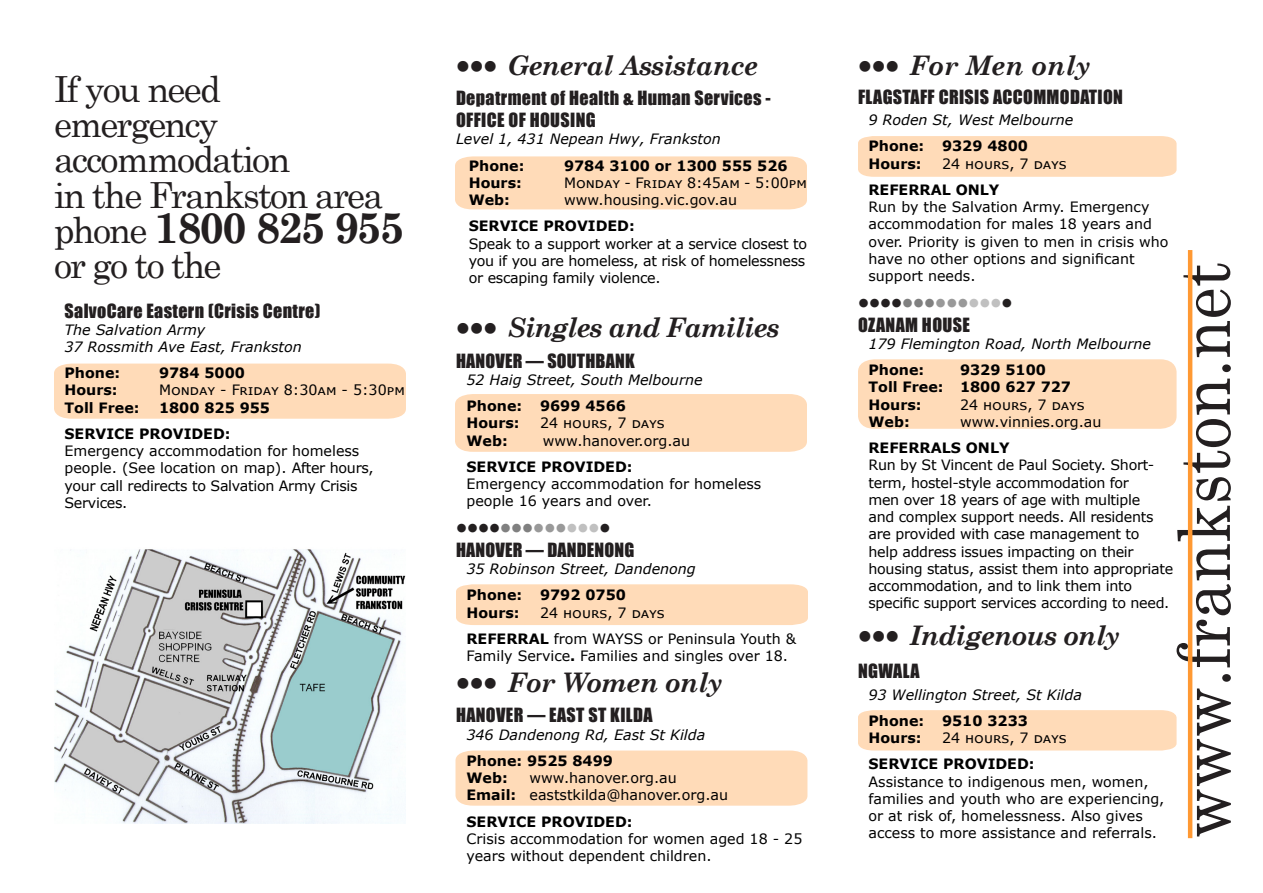
<style>
.page{position:relative;width:1263px;height:893px;background:#fff}
.page>*{position:absolute;margin:0;border:0;box-sizing:border-box;transform-origin:0 0}
.t1{font:72px "Century Schoolbook";color:#231f20;scale:.9 1}
.t2{font:700 43.5px "Century Schoolbook";letter-spacing:-.05em;color:#231f20}
.t3{font:36px/35.2px "Century Schoolbook";letter-spacing:-.05em;color:#231f20}
.heading_1{font:italic 700 27px "Century Schoolbook";letter-spacing:-.03em;color:#231f20}
.heading_1-2{font:italic 700 27px "Century Schoolbook";color:#231f20}
.heading_1-3{font:24px "Symbol";color:#231f20}
.heading_1-4{font:18px/21.6px "Impact";letter-spacing:.02em;color:#231f20}
.heading_1-5{font:14.25px/17.2px "Verdana";color:#000}
.heading_1-6{font:14.25px/17.2px "Verdana";letter-spacing:-.02em;color:#000}
.heading_1-7{font:700 14.25px "Verdana";color:#000}
.heading_1-8{font:italic 14.25px "Verdana";color:#000}
.Body_Text_Indent{font:14.25px/17.2px "Verdana";letter-spacing:-.01em;color:#000}
.Body_Text_Indent-2{font:italic 14.25px "Verdana";color:#000}
.heading_7{font:italic 14.25px "Verdana";color:#000}
.Body_Text_Indent-3{font:700 14.25px "Verdana";color:#000}
.heading_7-2{font:700 14.25px "Verdana";color:#000}
.s1{font-weight:400;font-size:36px}
.s2{color:#808080}
.s3{color:#999}
.s4{color:#c0c0c0}
.s5{font-weight:700}
</style>
<div class="page">
<div style="left:455px;top:394px;width:352px;height:58px;background:#ffdbb8"></div>
<div style="left:456px;top:584px;width:352px;height:41px;background:#ffdbb8"></div>
<div style="left:455px;top:750px;width:352px;height:56px;background:#ffdbb8"></div>
<div style="left:858px;top:359px;width:318px;height:70px;background:#ffdbb8"></div>
<div style="left:858px;top:136px;width:318px;height:41px;background:#ffdbb8"></div>
<div style="left:455px;top:156px;width:352px;height:53px;background:#ffdbb8"></div>
<div style="left:54px;top:364px;width:352px;height:55px;background:#ffdbb8"></div>
<div style="left:858px;top:710px;width:318px;height:40px;background:#ffdbb8"></div>
<hr style="left:1188px;top:250px;width:4px;height:588px;background:#f93">
<img style="left:54px;top:549px;width:351px;height:274px">
<p class="t3" style="left:54px;top:68px;width:331px">If you need emergency accommodation<br>in the Frankston area</p>
<p class="t2" style="left:54px;top:193px;width:352px"><span class="s1">phone</span> 1800 825 955</p>
<p class="t3" style="left:54px;top:244px;width:169px">or go to the</p>
<p class="heading_1-4" style="left:65px;top:299px;width:257px">SalvoCare Eastern (Crisis Centre)</p>
<p class="Body_Text_Indent-2" style="left:64px;top:320px;width:142px">The Salvation Army</p>
<p class="Body_Text_Indent-2" style="left:64px;top:337px;width:239px">37 Rossmith Ave East, Frankston</p>
<p class="heading_1-7" style="left:64px;top:363px;width:57px">Phone:</p>
<p class="heading_1-7" style="left:159px;top:363px;width:87px">9784 5000</p>
<p class="heading_1-7" style="left:64px;top:380px;width:55px">Hours:</p>
<p class="heading_1-5" style="left:159px;top:381px;width:247px">Monday - Friday 8:30am - 5:30pm</p>
<p class="Body_Text_Indent-3" style="left:64px;top:397px;width:77px">Toll Free:</p>
<p class="Body_Text_Indent-3" style="left:159px;top:397px;width:113px">1800 825 955</p>
<p class="heading_1-7" style="left:64px;top:424px;width:168px">SERVICE PROVIDED:</p>
<p class="Body_Text_Indent" style="left:64px;top:442px;width:311px">Emergency accommodation for homeless people. (See location on map). After hours, your call redirects to Salvation Army Crisis Services.</p>
<p class="heading_1" style="left:456px;top:44px;width:304px">••• General Assistance</p>
<p class="heading_1-4" style="left:456px;top:87px;width:316px">Depatrment of Health &amp; Human Services -<br>OFFICE OF HOUSING</p>
<p class="heading_1-8" style="left:456px;top:129px;width:266px">Level 1, 431 Nepean Hwy, Frankston</p>
<p class="heading_1-7" style="left:469px;top:155px;width:57px">Phone:</p>
<p class="heading_1-7" style="left:564px;top:155px;width:225px">9784 3100 or 1300 555 526</p>
<p class="heading_1-7" style="left:469px;top:172px;width:55px">Hours:</p>
<p class="heading_1-5" style="left:564px;top:174px;width:244px">Monday - Friday 8:45am - 5:00pm</p>
<p class="heading_1-7" style="left:469px;top:190px;width:43px">Web:</p>
<p class="heading_1-5" style="left:564px;top:191px;width:175px">www.housing.vic.gov.au</p>
<p class="heading_1-7" style="left:469px;top:216px;width:168px">SERVICE PROVIDED:</p>
<p class="heading_1-6" style="left:469px;top:235px;width:340px">Speak to a support worker at a service closest to you if you are homeless, at risk of homelessness or escaping family violence.</p>
<p class="heading_1" style="left:456px;top:307px;width:325px">••• Singles and Families</p>
<p class="heading_1-4" style="left:456px;top:349px;width:180px">HANOVER — SOUTHBANK</p>
<p class="heading_1-8" style="left:466px;top:370px;width:238px">52 Haig Street, South Melbourne</p>
<p class="heading_1-7" style="left:466px;top:396px;width:161px">Phone: 9699 4566</p>
<p class="heading_1-7" style="left:466px;top:413px;width:55px">Hours:</p>
<p class="heading_1-5" style="left:540px;top:414px;width:126px">24 hours, 7 days</p>
<p class="heading_1-7" style="left:466px;top:430px;width:43px">Web:</p>
<p class="heading_1-5" style="left:543px;top:432px;width:149px">www.hanover.org.au</p>
<p class="heading_1-7" style="left:466px;top:457px;width:168px">SERVICE PROVIDED:</p>
<p class="heading_1-5" style="left:466px;top:475px;width:296px">Emergency accommodation for homeless people 16 years and over.</p>
<p class="heading_1-3" style="left:456px;top:511px;width:156px">••••<span class="s2">•••</span><span class="s3">•••</span><span class="s4">•••</span>•</p>
<p class="heading_1-4" style="left:456px;top:538px;width:180px">HANOVER — DANDENONG</p>
<p class="heading_1-8" style="left:466px;top:559px;width:231px">35 Robinson Street, Dandenong</p>
<p class="heading_1-7" style="left:466px;top:585px;width:161px">Phone: 9792 0750</p>
<p class="heading_1-7" style="left:466px;top:602px;width:55px">Hours:</p>
<p class="heading_1-5" style="left:540px;top:604px;width:126px">24 hours, 7 days</p>
<p class="heading_1-5" style="left:466px;top:630px;width:331px"><span class="s5">REFERRAL</span> from WAYSS or Peninsula Youth &amp;<br>Family Service<span class="s5">.</span> Families and singles over 18.</p>
<p class="heading_1" style="left:456px;top:661px;width:268px">••• For Women only</p>
<p class="heading_1-4" style="left:456px;top:704px;width:198px">HANOVER — EAST ST KILDA</p>
<p class="heading_7" style="left:466px;top:724px;width:240px">346 Dandenong Rd, East St Kilda</p>
<p class="heading_7-2" style="left:466px;top:750px;width:148px">Phone: 9525 8499</p>
<p class="heading_1-7" style="left:466px;top:768px;width:43px">Web:</p>
<p class="heading_1-5" style="left:529px;top:769px;width:149px">www.hanover.org.au</p>
<p class="heading_1-5" style="left:466px;top:786px;width:263px"><span class="s5">Email:</span> eaststkilda@hanover.org.au</p>
<p class="heading_1-7" style="left:466px;top:811px;width:168px">SERVICE PROVIDED:</p>
<p class="heading_1-5" style="left:466px;top:830px;width:337px">Crisis accommodation for women aged 18 - 25 years without dependent children.</p>
<p class="heading_1-2" style="left:858px;top:44px;width:234px">••• For Men only</p>
<p class="heading_1-4" style="left:858px;top:85px;width:267px">FLAGSTAFF CRISIS ACCOMMODATION</p>
<p class="heading_1-8" style="left:868px;top:110px;width:206px">9 Roden St, West Melbourne</p>
<p class="heading_1-7" style="left:868px;top:136px;width:161px">Phone: 9329 4800</p>
<p class="heading_1-7" style="left:868px;top:153px;width:55px">Hours:</p>
<p class="heading_1-5" style="left:942px;top:155px;width:126px">24 hours, 7 days</p>
<p class="heading_1-7" style="left:868px;top:180px;width:132px">REFERRAL ONLY</p>
<p class="heading_1-5" style="left:868px;top:198px;width:301px">Run by the Salvation Army. Emergency accommodation for males 18 years and over. Priority is given to men in crisis who have no other options and significant support needs.</p>
<p class="heading_1-3" style="left:858px;top:286px;width:156px">••••<span class="s2">•••</span><span class="s3">•••</span><span class="s4">•••</span>•</p>
<p class="heading_1-4" style="left:858px;top:313px;width:113px">OZANAM HOUSE</p>
<p class="heading_1-8" style="left:868px;top:334px;width:284px">179 Flemington Road, North Melbourne</p>
<p class="heading_1-7" style="left:868px;top:360px;width:57px">Phone:</p>
<p class="heading_1-7" style="left:960px;top:360px;width:87px">9329 5100</p>
<p class="heading_1-7" style="left:868px;top:377px;width:204px">Toll Free: 1800 627 727</p>
<p class="heading_1-7" style="left:868px;top:394px;width:55px">Hours:</p>
<p class="heading_1-5" style="left:960px;top:396px;width:126px">24 hours, 7 days</p>
<p class="heading_1-7" style="left:868px;top:412px;width:43px">Web:</p>
<p class="heading_1-5" style="left:960px;top:413px;width:143px">www.vinnies.org.au</p>
<p class="heading_1-7" style="left:868px;top:438px;width:143px">REFERRALS ONLY</p>
<p class="heading_1-6" style="left:868px;top:456px;width:306px">Run by St Vincent de Paul Society. Short&shy;term, hostel-style accommodation for<br>men over 18 years of age with multiple<br>and complex support needs. All residents are provided with case management to<br>help address issues impacting on their housing status, assist them into appropriate accommodation, and to link them into specific support services according to need.</p>
<p class="heading_1" style="left:858px;top:615px;width:263px">••• Indigenous only</p>
<p class="heading_1-4" style="left:858px;top:660px;width:63px">NGWALA</p>
<p class="heading_1-8" style="left:868px;top:685px;width:215px">93 Wellington Street, St Kilda</p>
<p class="heading_1-7" style="left:868px;top:711px;width:161px">Phone: 9510 3233</p>
<p class="heading_1-7" style="left:868px;top:728px;width:55px">Hours:</p>
<p class="heading_1-5" style="left:942px;top:729px;width:126px">24 hours, 7 days</p>
<p class="heading_1-7" style="left:868px;top:754px;width:168px">SERVICE PROVIDED:</p>
<p class="heading_1-5" style="left:868px;top:773px;width:297px">Assistance to indigenous men, women, families and youth who are experiencing, or at risk of, homelessness. Also gives access to more assistance and referrals.</p>
<p class="t1" style="left:1143px;top:838px;width:642px;rotate:-90deg">www.frankston.net</p>
</div>
